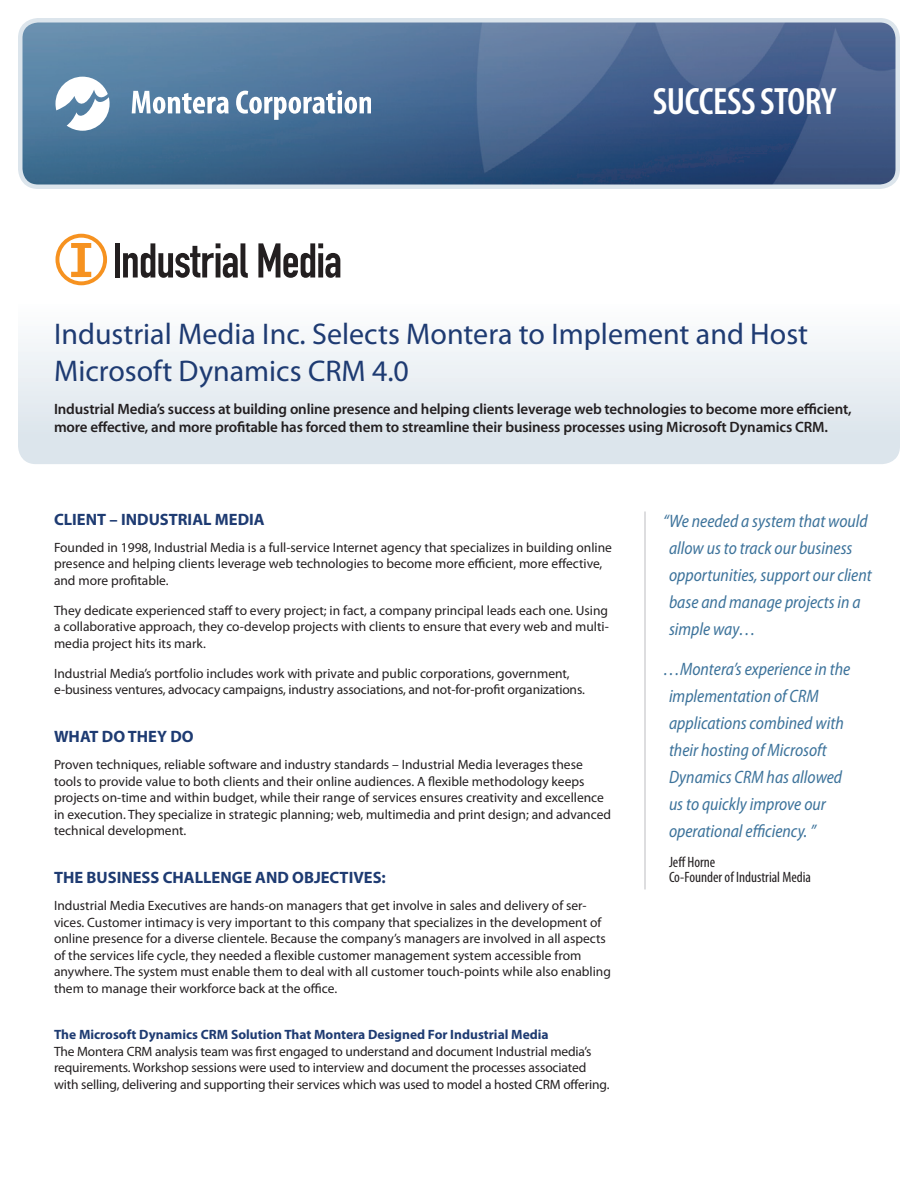
<style>
.page{position:relative;width:918px;height:1188px;background:#fff}
.page>*{position:absolute;margin:0;border:0;box-sizing:border-box;transform-origin:0 0}
.t1{font:600 condensed 38.25px "Myriad Pro";letter-spacing:-.01em;color:#fff}
.t2{font:30px/37.5px "Myriad Pro";color:#1e3b72}
.t3{font:italic semi-condensed 18px/27px "Myriad Pro";color:#3d739b;scale:.95 1}
.t4{font:700 16.5px "Myriad Pro";color:#1e3b72}
.t5{font:600 15px/18px "Myriad Pro";letter-spacing:-.01em;color:#231f20}
.t6{font:condensed 15px/15px "Myriad Pro";color:#231f20}
.t7{font:13.5px/16.5px "Myriad Pro";color:#231f20}
.t8{font:700 13.5px "Myriad Pro";color:#1e3b72}
</style>
<div class="page">
<svg style="left:18px;top:233px;width:882px;height:231px"></svg>
<img style="left:23px;top:23px;width:872px;height:161px">
<div style="left:18px;top:18px;width:882px;height:171px;border:4px solid #dce5ec;border-radius:18px"></div>
<svg style="left:56px;top:77px;width:54px;height:54px"></svg>
<svg style="left:132px;top:91px;width:97px;height:23px"></svg>
<svg style="left:236px;top:90px;width:134px;height:30px"></svg>
<div style="left:115px;top:243px;width:5px;height:35px;background:#231f20"></div>
<svg style="left:123px;top:243px;width:125px;height:35px"></svg>
<svg style="left:258px;top:243px;width:82px;height:35px"></svg>
<svg style="left:56px;top:234px;width:51px;height:51px"></svg>
<hr style="left:645px;top:512px;width:1px;height:378px;background:#bcbdc0">
<h1 class="t1" style="left:653px;top:80px;width:185px">SUCCESS STORY</h1>
<h2 class="t2" style="left:54px;top:314px;width:756px">Industrial Media Inc. Selects Montera to Implement and Host<br>Microsoft Dynamics CRM 4.0</h2>
<p class="t5" style="left:54px;top:400px;width:799px">Industrial Media’s success at building online presence and helping clients leverage web technologies to become more efficient, more effective, and more profitable has forced them to streamline their business processes using Microsoft Dynamics CRM.</p>
<p class="t4" style="left:54px;top:508px;width:212px">CLIENT – INDUSTRIAL MEDIA</p>
<p class="t7" style="left:54px;top:539px;width:559px">Founded in 1998, Industrial Media is a full-service Internet agency that specializes in building online presence and helping clients leverage web technologies to become more efficient, more effective, and more profitable.</p>
<p class="t7" style="left:54px;top:602px;width:556px;text-align:justify">They dedicate experienced staff to every project; in fact, a company principal leads each one. Using a collaborative approach, they co-develop projects with clients to ensure that every web and multi&shy;media project hits its mark.</p>
<p class="t7" style="left:54px;top:665px;width:532px">Industrial Media’s portfolio includes work with private and public corporations, government, e-business ventures, advocacy campaigns, industry associations, and not-for-profit organizations.</p>
<p class="t4" style="left:54px;top:726px;width:141px">WHAT DO THEY DO</p>
<p class="t7" style="left:54px;top:756px;width:559px">Proven techniques, reliable software and industry standards – Industrial Media leverages these tools to provide value to both clients and their online audiences. A flexible methodology keeps projects on-time and within budget, while their range of services ensures creativity and excellence in execution. They specialize in strategic planning; web, multimedia and print design; and advanced technical development.</p>
<p class="t4" style="left:54px;top:867px;width:333px">THE BUSINESS CHALLENGE AND OBJECTIVES:</p>
<p class="t7" style="left:54px;top:897px;width:558px">Industrial Media Executives are hands-on managers that get involve in sales and delivery of ser&shy;vices. Customer intimacy is very important to this company that specializes in the development of online presence for a diverse clientele. Because the company’s managers are involved in all aspects of the services life cycle, they needed a flexible customer management system accessible from anywhere. The system must enable them to deal with all customer touch-points while also enabling them to manage their workforce back at the office.</p>
<p class="t8" style="left:54px;top:1026px;width:496px">The Microsoft Dynamics CRM Solution That Montera Designed For Industrial Media</p>
<p class="t7" style="left:54px;top:1043px;width:557px">The Montera CRM analysis team was first engaged to understand and document Industrial media’s requirements. Workshop sessions were used to interview and document the processes associated with selling, delivering and supporting their services which was used to model a hosted CRM offering.</p>
<h3 class="t3" style="left:669px;top:507px;width:215px;text-indent:-6px">“We needed a system that would allow us to track our business opportunities, support our client base and manage projects in a simple way…</h3>
<h3 class="t3" style="left:669px;top:656px;width:193px;text-indent:-6px">…Montera’s experience in the implementation of CRM applications combined with their hosting of Microsoft<br>Dynamics CRM has allowed us to quickly improve our operational efficiency. ”</h3>
<p class="t6" style="left:669px;top:854px;width:144px">Jeff Horne<br>Co-Founder of Industrial Media</p>
</div>
